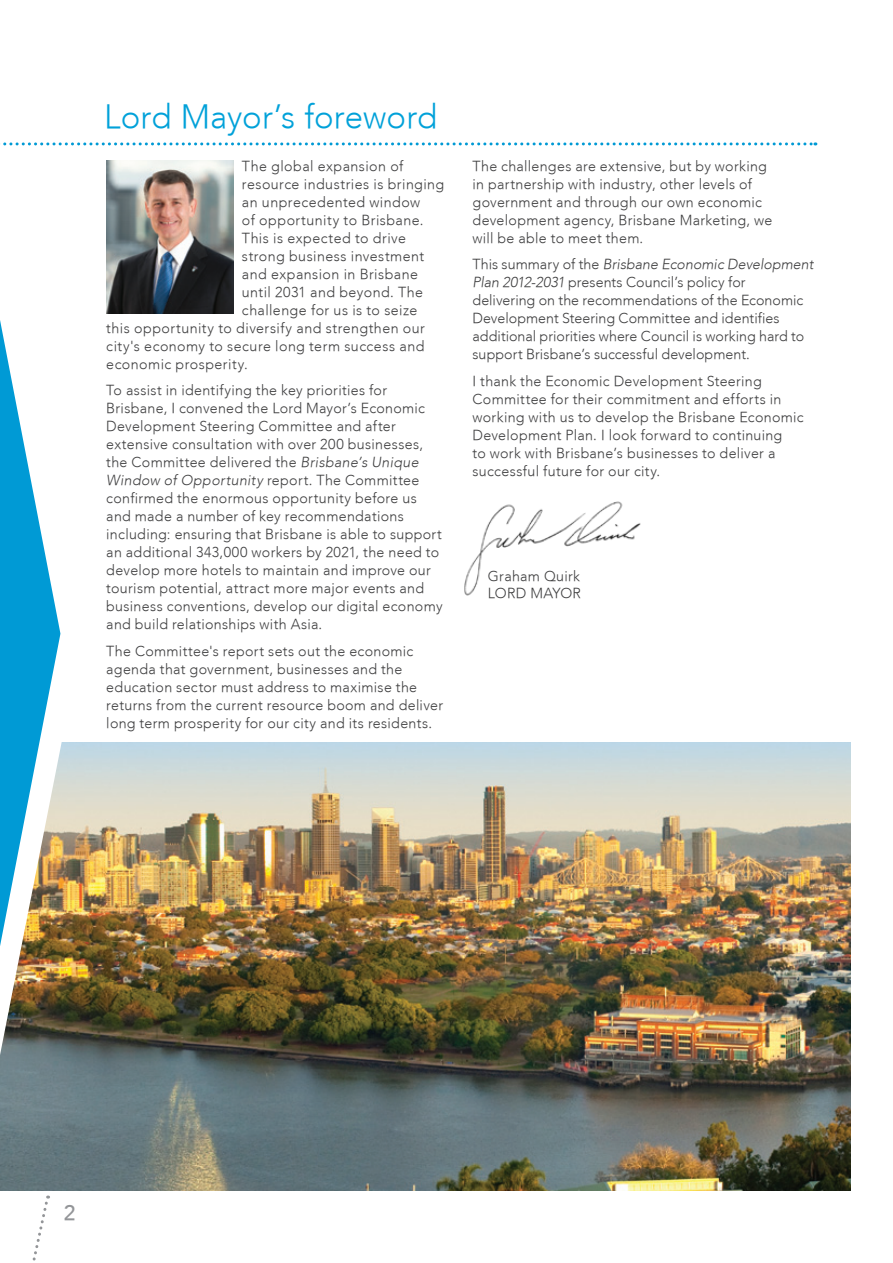
<style>
.page{position:relative;width:893px;height:1263px;background:#fff}
.page>*{position:absolute;margin:0;border:0;box-sizing:border-box;transform-origin:0 0}
.t1{font:300 33px "Avenir";letter-spacing:.005em;color:#00a1d9}
.t2{font:500 21px "Avenir";color:#939598}
.t3{font:300 14.25px/18px "Avenir";letter-spacing:.02em;color:#3e3e3f}
.t4{font:300 14.25px/18px "Avenir";color:#3e3e3f}
.s1{font-style:italic}
</style>
<div class="page">
<svg style="left:32px;top:1195px;width:18px;height:66px"></svg>
<img style="left:0;top:743px;width:850px;height:448px">
<svg style="left:0;top:142px;width:816px;height:3px"></svg>
<img style="left:0;top:320px;width:83px;height:735px">
<img style="left:106px;top:160px;width:127px;height:154px">
<img style="left:464px;top:501px;width:177px;height:95px">
<h2 class="t1" style="left:104px;top:97px;width:335px">Lord Mayor’s foreword</h2>
<p class="t3" style="left:242px;top:157px;width:163px">The global expansion of</p>
<p class="t3" style="left:242px;top:175px;width:204px">resource industries is bringing</p>
<p class="t3" style="left:242px;top:193px;width:180px">an unprecedented window</p>
<p class="t3" style="left:242px;top:211px;width:183px">of opportunity to Brisbane.</p>
<p class="t3" style="left:242px;top:229px;width:166px">This is expected to drive</p>
<p class="t3" style="left:242px;top:247px;width:184px">strong business investment</p>
<p class="t3" style="left:242px;top:265px;width:178px">and expansion in Brisbane</p>
<p class="t3" style="left:242px;top:283px;width:183px">until 2031 and beyond. The</p>
<p class="t3" style="left:242px;top:301px;width:177px">challenge for us is to seize</p>
<p class="t3" style="left:106px;top:319px;width:320px">this opportunity to diversify and strengthen our</p>
<p class="t3" style="left:106px;top:337px;width:320px">city's economy to secure long term success and</p>
<p class="t3" style="left:106px;top:355px;width:143px">economic prosperity.</p>
<p class="t3" style="left:106px;top:381px;width:338px">To assist in identifying the key priorities for Brisbane, I convened the Lord Mayor’s Economic Development Steering Committee and after extensive consultation with over 200 businesses, the Committee delivered the <span class="s1">Brisbane’s Unique Window of Opportunity</span> report. The Committee confirmed the enormous opportunity before us and made a number of key recommendations including: ensuring that Brisbane is able to support an additional 343,000 workers by 2021, the need to develop more hotels to maintain and improve our tourism potential, attract more major events and business conventions, develop our digital economy and build relationships with Asia.</p>
<p class="t3" style="left:106px;top:642px;width:338px">The Committee's report sets out the economic agenda that government, businesses and the education sector must address to maximise the returns from the current resource boom and deliver long term prosperity for our city and its residents.</p>
<p class="t3" style="left:473px;top:157px;width:301px">The challenges are extensive, but by working in partnership with industry, other levels of government and through our own economic development agency, Brisbane Marketing, we will be able to meet them.</p>
<p class="t4" style="left:473px;top:255px;width:342px">This summary of the <span class="s1">Brisbane Economic Development Plan 2012-2031</span> presents Council’s policy for<br>delivering on the recommendations of the Economic Development Steering Committee and identifies additional priorities where Council is working hard to support Brisbane’s successful development.</p>
<p class="t3" style="left:473px;top:372px;width:333px">I thank the Economic Development Steering Committee for their commitment and efforts in working with us to develop the Brisbane Economic Development Plan. I look forward to continuing<br>to work with Brisbane’s businesses to deliver a successful future for our city.</p>
<p class="t3" style="left:488px;top:567px;width:95px;line-height:17.2px">Graham Quirk<br>LORD MAYOR</p>
<h2 class="t2" style="left:64px;top:1201px;width:13px">2</h2>
</div>
